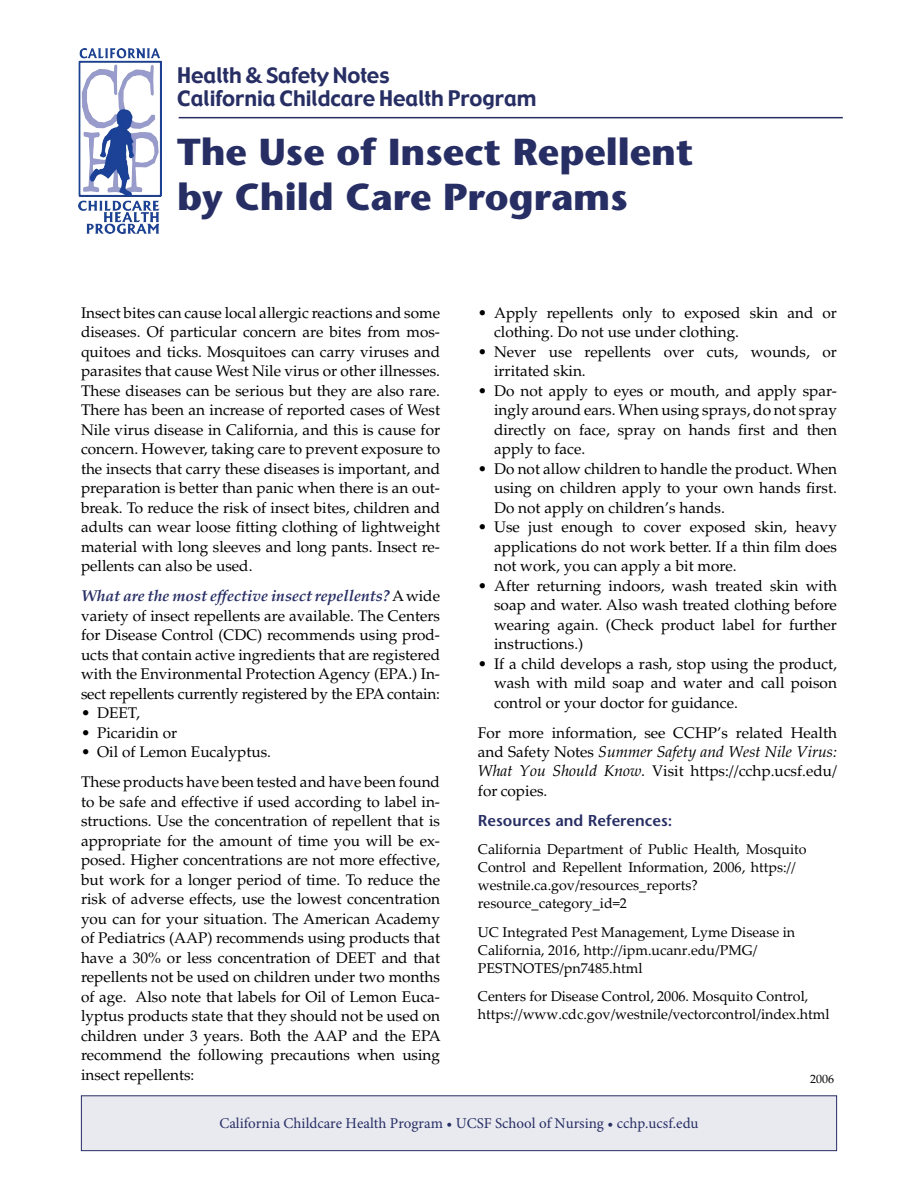
<style>
.page{position:relative;width:918px;height:1188px;background:#fff}
.page>*{position:absolute;margin:0;border:0;box-sizing:border-box;transform-origin:0 0}
._0_Title{font:700 37.5px/45px "Stone Sans";color:#272e64}
.t1{font:21px "Gadget";color:#272e64}
._3_Text{font:italic 700 15.75px "Palatino";color:#272e64}
._7_Author{font:italic 15.75px "Palatino";color:#000}
._7_Author-2{font:600 15.75px "Stone Sans";color:#272e64}
._3_Text-2{font:15.3px/19.5px "Palatino";color:#000;text-align:justify}
._5_Bullets{font:15.3px/19.5px "Palatino";color:#000;text-align:justify}
._7_Author-3{font:15.3px/19.8px "Palatino Linotype";color:#000}
._7_Author-4{font:15.3px "Palatino";color:#000}
.t2{font:15px "Minion Pro";color:#272e64}
._7_Author-5{font:14.25px/18px "Palatino Linotype";color:#000}
._6_Reference_Text{font:12px "Palatino Linotype";color:#000}
.s1{font-weight:400;font-style:normal;font-size:15.3px;color:#000}
.s2{font-style:normal;font-size:15.3px}
.s3{font-family:"Palatino";font-style:italic;font-size:15.75px}
.s4{font-family:"Palatino"}
</style>
<div class="page">
<div style="left:81px;top:1096px;width:756px;height:55px;background:#e9eaf0"></div>
<div style="left:81px;top:1095px;width:756px;height:56px;border:1px solid #272e64"></div>
<hr style="left:179px;top:117px;width:664px;height:2px;background:#272e64">
<img style="left:78px;top:48px;width:84px;height:186px">
<p class="t1" style="left:177px;top:62px;width:214px">Health &amp; Safety Notes</p>
<p class="t1" style="left:177px;top:84px;width:361px">California Childcare Health Program</p>
<p class="_0_Title" style="left:177px;top:128px;width:518px">The Use of Insect Repellent by Child Care Programs</p>
<p class="_3_Text-2" style="left:81px;top:303px;width:361px">Insect bites can cause local allergic reactions and some diseases. Of particular concern are bites from mos&shy;quitoes and ticks. Mosquitoes can carry viruses and parasites that cause West Nile virus or other illnesses.<br>These diseases can be serious but they are also rare.<br>There has been an increase of reported cases of West Nile virus disease in California, and this is cause for concern. However, taking care to prevent exposure to the insects that carry these diseases is important, and preparation is better than panic when there is an out&shy;break. To reduce the risk of insect bites, children and adults can wear loose fitting clothing of lightweight material with long sleeves and long pants. Insect re&shy;pellents can also be used.</p>
<p class="_3_Text" style="left:81px;top:587px;width:361px">What are the most effective insect repellents? <span class="s1">A wide</span></p>
<p class="_3_Text-2" style="left:81px;top:606px;width:361px">variety of insect repellents are available. The Centers for Disease Control (CDC) recommends using prod&shy;ucts that contain active ingredients that are registered with the Environmental Protection Agency (EPA.) In&shy;sect repellents currently registered by the EPA contain:</p>
<p class="_5_Bullets" style="left:81px;top:704px;width:61px">• DEET,</p>
<p class="_5_Bullets" style="left:81px;top:723px;width:98px">• Picaridin or</p>
<p class="_5_Bullets" style="left:81px;top:743px;width:192px">• Oil of Lemon Eucalyptus.</p>
<p class="_3_Text-2" style="left:81px;top:773px;width:361px">These products have been tested and have been found to be safe and effective if used according to label in&shy;structions. Use the concentration of repellent that is appropriate for the amount of time you will be ex&shy;posed. Higher concentrations are not more effective, but work for a longer period of time. To reduce the risk of adverse effects, use the lowest concentration you can for your situation. The American Academy of Pediatrics (AAP) recommends using products that have a 30% or less concentration of DEET and that repellents not be used on children under two months of age. Also note that labels for Oil of Lemon Euca&shy;lyptus products state that they should not be used on children under 3 years. Both the AAP and the EPA recommend the following precautions when using insect repellents:</p>
<p class="_5_Bullets" style="left:494px;top:303px;width:344px;text-indent:-16px">• Apply repellents only to exposed skin and or clothing. Do not use under clothing.</p>
<p class="_5_Bullets" style="left:494px;top:342px;width:344px;text-indent:-16px">• Never use repellents over cuts, wounds, or irritated skin.</p>
<p class="_5_Bullets" style="left:494px;top:381px;width:344px;text-indent:-16px">• Do not apply to eyes or mouth, and apply spar&shy;ingly around ears. When using sprays, do not spray directly on face, spray on hands first and then apply to face.</p>
<p class="_5_Bullets" style="left:494px;top:459px;width:344px;text-indent:-16px">• Do not allow children to handle the product. When using on children apply to your own hands first.<br>Do not apply on children’s hands.</p>
<p class="_5_Bullets" style="left:494px;top:518px;width:344px;text-indent:-16px">• Use just enough to cover exposed skin, heavy applications do not work better. If a thin film does not work, you can apply a bit more.</p>
<p class="_5_Bullets" style="left:494px;top:576px;width:344px;text-indent:-16px">• After returning indoors, wash treated skin with soap and water. Also wash treated clothing before wearing again. (Check product label for further instructions.)</p>
<p class="_5_Bullets" style="left:494px;top:654px;width:344px;text-indent:-16px">• If a child develops a rash, stop using the product, wash with mild soap and water and call poison control or your doctor for guidance.</p>
<p class="_7_Author-4" style="left:478px;top:723px;width:361px">For more information, see CCHP’s related Health</p>
<p class="_7_Author" style="left:478px;top:742px;width:361px"><span class="s2">and Safety Notes</span> Summer Safety and West Nile Virus:</p>
<p class="_7_Author-3" style="left:478px;top:761px;width:361px"><span class="s3">What You Should Know.</span> <span class="s4">Visit</span> https://cchp.ucsf.edu/ <span class="s4">for copies.</span></p>
<p class="_7_Author-2" style="left:478px;top:811px;width:196px">Resources and References:</p>
<p class="_7_Author-5" style="left:478px;top:840px;width:330px">California Department of Public Health, Mosquito Control and Repellent Information<span class="s4">, 2006,</span> https:// westnile.ca.gov/resources_reports? resource_category_id=2</p>
<p class="_7_Author-5" style="left:478px;top:923px;width:319px">UC Integrated Pest Management, Lyme Disease in<br>California, 2016, http://ipm.ucanr.edu/PMG/<br>PESTNOTES/pn7485.html</p>
<p class="_7_Author-5" style="left:478px;top:987px;width:353px"><span class="s4">Centers for Disease Control, 2006.</span> Mosquito Control, https://www.cdc.gov/westnile/vectorcontrol/index.html</p>
<p class="_6_Reference_Text" style="left:810px;top:1071px;width:25px">2006</p>
<p class="t2" style="left:219px;top:1113px;width:481px">California Childcare Health Program • UCSF School of Nursing • cchp.ucsf.edu</p>
</div>
